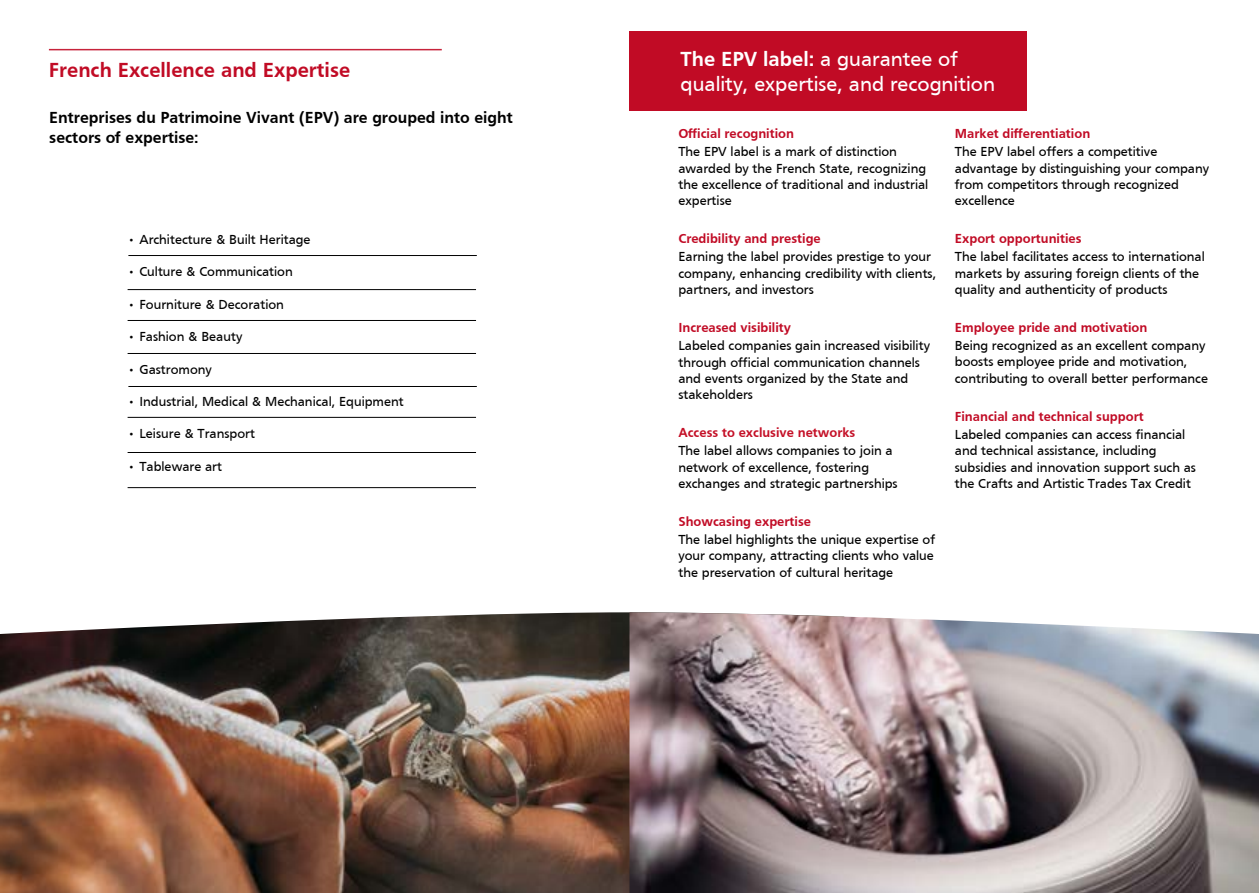
<style>
.page{position:relative;width:1259px;height:893px;background:#fff}
.page>*{position:absolute;margin:0;border:0;box-sizing:border-box;transform-origin:0 0}
.t1{font:21px/25.2px "Frutiger";color:#fff}
.t2{font:700 21px "Frutiger";color:#c10b25}
.t3{font:700 16.5px/19.8px "Frutiger";color:#000}
.t4{font:13.5px/16.2px "Frutiger";color:#000}
.t5{font:700 13.5px "Frutiger";color:#c10b25}
.t6{font:700 13.5px "Frutiger";color:#c40f26}
.s1{font-weight:700}
</style>
<div class="page">
<hr style="left:49px;top:49px;width:393px;height:1px;background:#c10b25">
<img style="left:0;top:612px;width:629px;height:281px">
<img style="left:629px;top:612px;width:630px;height:281px">
<div style="left:629px;top:31px;width:398px;height:80px;background:#c10b25"></div>
<hr style="left:128px;top:255px;width:349px;height:1px;background:#000">
<hr style="left:128px;top:289px;width:348px;height:1px;background:#000">
<hr style="left:128px;top:320px;width:348px;height:1px;background:#000">
<hr style="left:128px;top:353px;width:348px;height:1px;background:#000">
<hr style="left:128px;top:386px;width:349px;height:1px;background:#000">
<hr style="left:128px;top:417px;width:348px;height:1px;background:#000">
<hr style="left:128px;top:452px;width:348px;height:1px;background:#000">
<hr style="left:128px;top:487px;width:348px;height:1px;background:#000">
<h1 class="t2" style="left:49px;top:58px;width:303px">French Excellence and Expertise</h1>
<p class="t3" style="left:49px;top:108px;width:465px">Entreprises du Patrimoine Vivant (EPV) are grouped into eight sectors of expertise:</p>
<p class="t4" style="left:128px;top:231px;width:184px">• Architecture &amp; Built Heritage</p>
<p class="t4" style="left:128px;top:264px;width:167px">• Culture &amp; Communication</p>
<p class="t4" style="left:128px;top:296px;width:158px">• Fourniture &amp; Decoration</p>
<p class="t4" style="left:128px;top:328px;width:116px">• Fashion &amp; Beauty</p>
<p class="t4" style="left:128px;top:361px;width:86px">• Gastromony</p>
<p class="t4" style="left:128px;top:393px;width:278px">• Industrial, Medical &amp; Mechanical, Equipment</p>
<p class="t4" style="left:128px;top:426px;width:129px">• Leisure &amp; Transport</p>
<p class="t4" style="left:128px;top:458px;width:96px">• Tableware art</p>
<h1 class="t1" style="left:680px;top:46px;width:316px"><span class="s1">The EPV label:</span> a guarantee of quality, expertise, and recognition</h1>
<p class="t5" style="left:678px;top:126px;width:117px">Official recognition</p>
<p class="t4" style="left:678px;top:144px;width:251px">The EPV label is a mark of distinction awarded by the French State, recognizing the excellence of traditional and industrial expertise</p>
<p class="t5" style="left:678px;top:231px;width:144px">Credibility and prestige</p>
<p class="t4" style="left:678px;top:249px;width:259px">Earning the label provides prestige to your company, enhancing credibility with clients, partners, and investors</p>
<p class="t5" style="left:678px;top:320px;width:114px">Increased visibility</p>
<p class="t4" style="left:678px;top:338px;width:253px">Labeled companies gain increased visibility through official communication channels and events organized by the State and stakeholders</p>
<p class="t6" style="left:678px;top:425px;width:178px">Access to exclusive networks</p>
<p class="t4" style="left:678px;top:443px;width:221px">The label allows companies to join a network of excellence, fostering exchanges and strategic partnerships</p>
<p class="t5" style="left:678px;top:514px;width:134px">Showcasing expertise</p>
<p class="t4" style="left:678px;top:531px;width:258px;text-align:justify">The label highlights the unique expertise of your company, attracting clients who value the preservation of cultural heritage</p>
<p class="t5" style="left:955px;top:126px;width:137px">Market differentiation</p>
<p class="t4" style="left:955px;top:144px;width:256px">The EPV label offers a competitive advantage by distinguishing your company from competitors through recognized excellence</p>
<p class="t5" style="left:955px;top:231px;width:128px">Export opportunities</p>
<p class="t4" style="left:955px;top:249px;width:251px">The label facilitates access to international markets by assuring foreign clients of the quality and authenticity of products</p>
<p class="t5" style="left:955px;top:320px;width:194px">Employee pride and motivation</p>
<p class="t4" style="left:955px;top:337px;width:255px">Being recognized as an excellent company boosts employee pride and motivation, contributing to overall better performance</p>
<p class="t5" style="left:955px;top:409px;width:190px">Financial and technical support</p>
<p class="t4" style="left:955px;top:426px;width:243px">Labeled companies can access financial and technical assistance, including subsidies and innovation support such as the Crafts and Artistic Trades Tax Credit</p>
</div>
